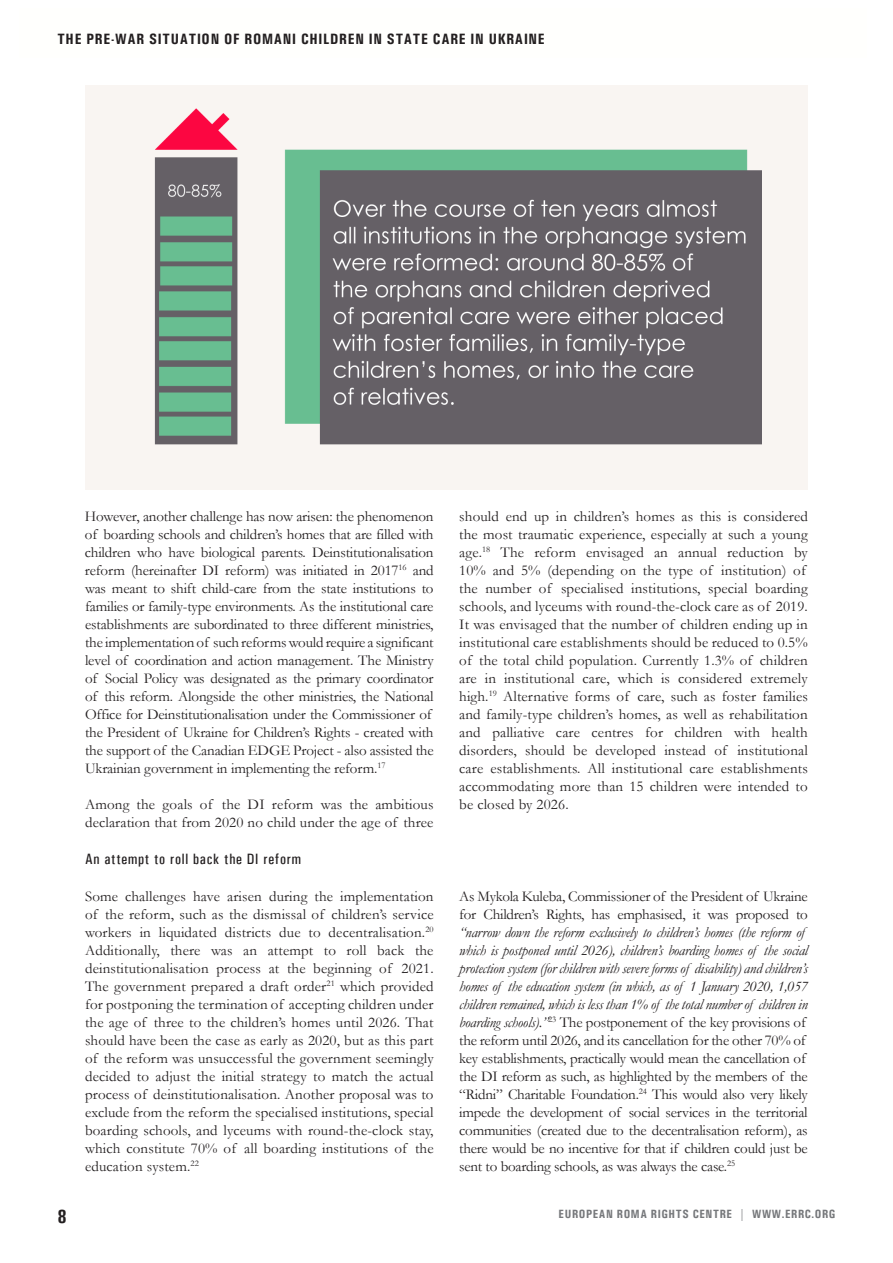
<style>
.page{position:relative;width:893px;height:1263px;background:#fff}
.page>*{position:absolute;margin:0;border:0;box-sizing:border-box;transform-origin:0 0}
.t1{font:700 condensed 19.5px "Univers";color:#231f20}
.t2{font:15px/18px "Garamond";letter-spacing:-.01em;color:#231f20}
.t3{font:15px/18px "Garamond";letter-spacing:.01em;color:#231f20}
.t4{font:700 condensed 15px "Univers";letter-spacing:.05em;color:#231f20}
.t5{font:500 condensed 15px "Univers";letter-spacing:.05em;color:#231f20}
.t6{font:700 condensed 12px "Univers";letter-spacing:.05em;color:#76787b}
.s1{font-style:italic}
</style>
<div class="page">
<img style="left:85px;top:85px;width:723px;height:405px">
<p class="t4" style="left:57px;top:30px;width:59px">THE PRODU</p>
<p class="t4" style="left:95px;top:30px;width:451px">RE-WCTAIRONSITUATION OF ROMANI CHILDREN IN STATE CARE IN UKRAINE</p>
<p class="t4" style="left:57px;top:30px;width:23px">INT</p>
<p class="t2" style="left:85px;top:507px;width:350px">However, another challenge has now arisen: the phenomenon of boarding schools and children’s homes that are filled with children who have biological parents. Deinstitutionalisation reform (hereinafter DI reform) was initiated in 2017<sup>16</sup> and was meant to shift child-care from the state institutions to families or family-type environments. As the institutional care establishments are subordinated to three different ministries, the implementation of such reforms would require a significant level of coordination and action management. The Ministry of Social Policy was designated as the primary coordinator of this reform. Alongside the other ministries, the National Office for Deinstitutionalisation under the Commissioner of the President of Ukraine for Children’s Rights - created with the support of the Canadian EDGE Project - also assisted the Ukrainian government in implementing the reform.<sup>17</sup></p>
<p class="t3" style="left:85px;top:795px;width:350px">Among the goals of the DI reform was the ambitious declaration that from 2020 no child under the age of three</p>
<p class="t3" style="left:459px;top:507px;width:350px">should end up in children’s homes as this is considered the most traumatic experience, especially at such a young age.<sup>18</sup> The reform envisaged an annual reduction by 10% and 5% (depending on the type of institution) of the number of specialised institutions, special boarding schools, and lyceums with round-the-clock care as of 2019.<br>It was envisaged that the number of children ending up in institutional care establishments should be reduced to 0.5% of the total child population. Currently 1.3% of children are in institutional care, which is considered extremely high.<sup>19</sup> Alternative forms of care, such as foster families and family-type children’s homes, as well as rehabilitation and palliative care centres for children with health disorders, should be developed instead of institutional care establishments. All institutional care establishments accommodating more than 15 children were intended to be closed by 2026.</p>
<p class="t1" style="left:57px;top:1205px;width:11px">8</p>
<p class="t5" style="left:85px;top:850px;width:217px">An attempt to roll back the DI reform</p>
<p class="t2" style="left:85px;top:887px;width:350px;text-align:justify">Some challenges have arisen during the implementation of the reform, such as the dismissal of children’s service workers in liquidated districts due to decentralisation.<sup>20<br></sup>Additionally, there was an attempt to roll back the deinstitutionalisation process at the beginning of 2021.<br>The government prepared a draft order<sup>21</sup> which provided for postponing the termination of accepting children under the age of three to the children’s homes until 2026. That should have been the case as early as 2020, but as this part of the reform was unsuccessful the government seemingly decided to adjust the initial strategy to match the actual process of deinstitutionalisation. Another proposal was to exclude from the reform the specialised institutions, special boarding schools, and lyceums with round-the-clock stay, which constitute 70% of all boarding institutions of the education system.<sup>22</sup></p>
<p class="t2" style="left:459px;top:887px;width:350px">As Mykola Kuleba, Commissioner of the President of Ukraine for Children’s Rights, has emphasised, it was proposed to <span class="s1">“narrow down the reform exclusively to children’s homes (the reform of which is postponed until 2026), children’s boarding homes of the social protection system (for children with severe forms of disability) and children’s homes of the education system (in which, as of 1 January 2020, 1,057 children remained, which is less than 1% of the total number of children in boarding schools).”</span><sup>23</sup> The postponement of the key provisions of the reform until 2026, and its cancellation for the other 70% of key establishments, practically would mean the cancellation of the DI reform as such, as highlighted by the members of the “Ridni” Charitable Foundation.<sup>24</sup> This would also very likely impede the development of social services in the territorial communities (created due to the decentralisation reform), as there would be no incentive for that if children could just be sent to boarding schools, as was always the case.<sup>25</sup></p>
<p class="t6" style="left:559px;top:1207px;width:205px">EUROPEAN ROMA RIGHTS CENTRE | WWW</p>
<p class="t6" style="left:782px;top:1207px;width:55px">.ERRC.ORG</p>
</div>
